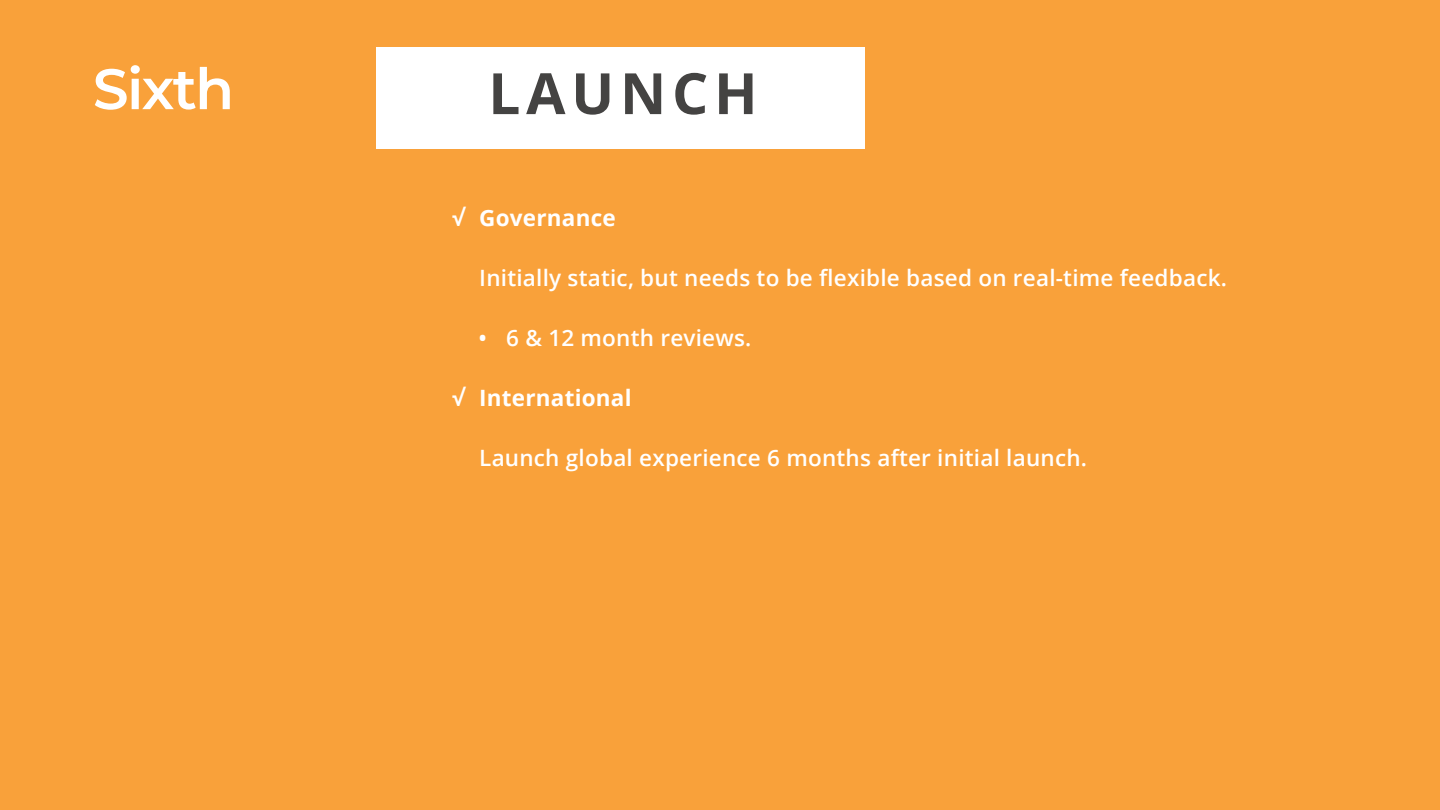
<style>
.page{position:relative;width:1440px;height:810px;background:#f9a13a}
.page>*{position:absolute;margin:0;border:0;box-sizing:border-box;transform-origin:0 0}
.t1{font:700 57px "Open Sans";letter-spacing:.1em;color:#444342}
.t2{font:600 57px "Montserrat";letter-spacing:-.03em;color:#fff}
.t3{font:600 22.5px "Open Sans";letter-spacing:.01em;color:#fff}
.t4{font:700 22.5px "Open Sans";letter-spacing:.01em;color:#fff}
</style>
<div class="page">
<div style="left:376px;top:47px;width:489px;height:102px;background:#fff"></div>
<h1 class="t2" style="left:93px;top:49px;width:143px">Sixth</h1>
<h1 class="t1" style="left:488px;top:53px;width:271px">LAUNCH</h1>
<p class="t4" style="left:452px;top:202px;width:165px">√ Governance</p>
<p class="t3" style="left:479px;top:263px;width:749px">Initially static, but needs to be flexible based on real-time feedback.</p>
<p class="t3" style="left:479px;top:323px;width:274px">• 6 &amp; 12 month reviews.</p>
<p class="t4" style="left:452px;top:382px;width:181px">√ International</p>
<p class="t3" style="left:479px;top:443px;width:609px">Launch global experience 6 months after initial launch.</p>
</div>
